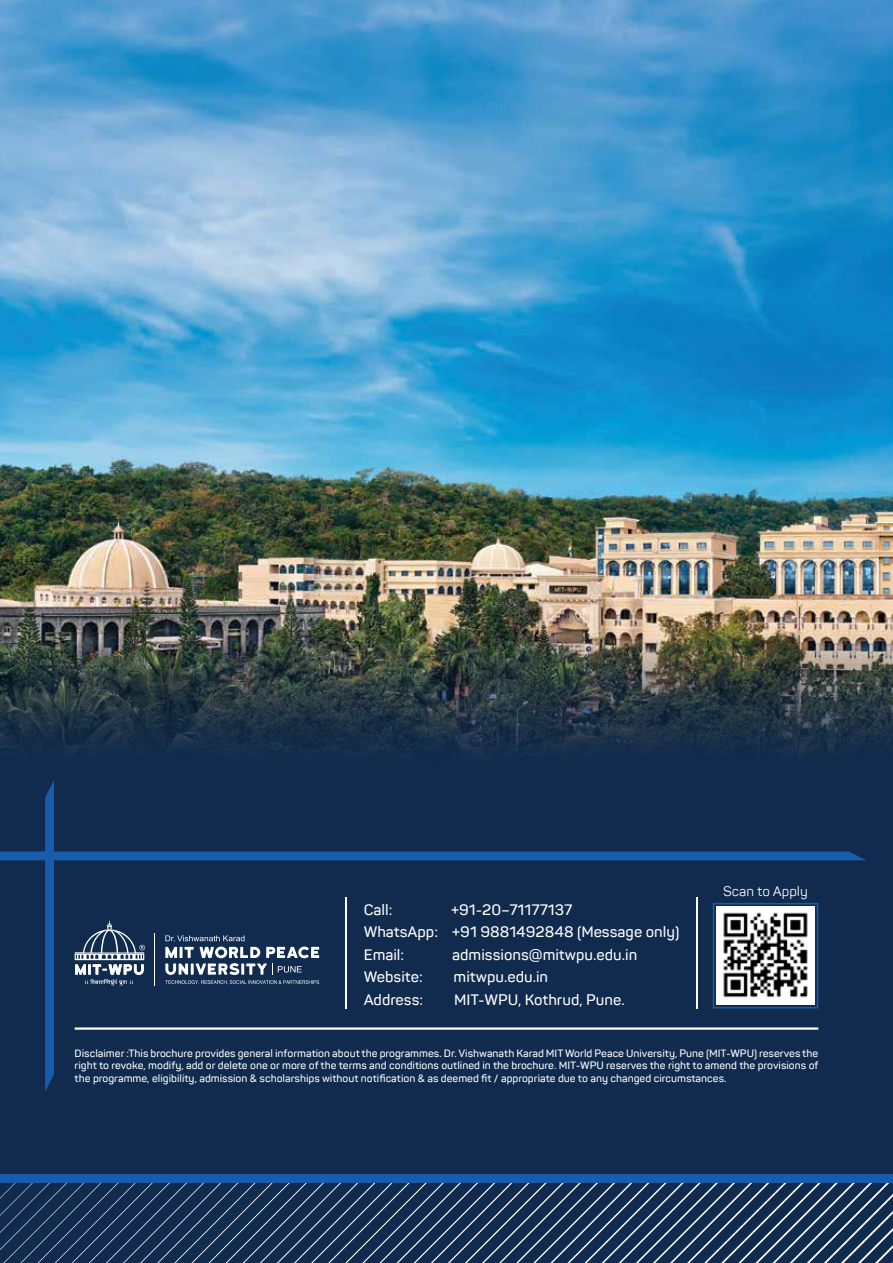
<style>
.page{position:relative;width:893px;height:1263px;background:#fff}
.page>*{position:absolute;margin:0;border:0;box-sizing:border-box;transform-origin:0 0}
.t1{font:600 15px/22.5px "Panton";color:#fff}
.t2{font:13.5px "Panton";color:#fff}
.t3{font:600 10.5px/12.6px "Panton";color:#fff;text-align:justify}
</style>
<div class="page">
<img style="left:0;top:0;width:893px;height:610px">
<div style="left:0;top:870px;width:893px;height:393px;background:#102b4e"></div>
<img style="left:0;top:610px;width:893px;height:260px">
<svg style="left:0;top:1183px;width:893px;height:80px"></svg>
<div style="left:0;top:1174px;width:893px;height:9px;background:#175dab"></div>
<svg style="left:0;top:780px;width:866px;height:312px"></svg>
<div style="left:713px;top:903px;width:105px;height:105px;border:2px solid #175dab"></div>
<img style="left:717px;top:907px;width:97px;height:97px">
<hr style="left:75px;top:1027px;width:743px;height:3px;background:#fff">
<h1 class="t1" style="left:364px;top:898px;width:30px">Call:</h1>
<h1 class="t1" style="left:364px;top:898px;width:317px;text-indent:87px">+91-20–71177137<br>WhatsApp: +91 9881492848 (Message only)<br>Email:</h1>
<h1 class="t1" style="left:452px;top:943px;width:187px">admissions@mitwpu.edu.in</h1>
<h1 class="t1" style="left:364px;top:966px;width:61px">Website:</h1>
<h1 class="t1" style="left:454px;top:966px;width:96px">mitwpu.edu.in</h1>
<h1 class="t1" style="left:364px;top:988px;width:61px">Address:</h1>
<h1 class="t1" style="left:454px;top:988px;width:172px">MIT-WPU, Kothrud, Pune.</h1>
<p class="t2" style="left:723px;top:883px;width:86px">Scan to Apply</p>
<p class="t3" style="left:75px;top:1047px;width:745px">Disclaimer :This brochure provides general information about the programmes. Dr. Vishwanath Karad MIT World Peace University, Pune (MIT-WPU) reserves the right to revoke, modify, add or delete one or more of the terms and conditions outlined in the brochure. MIT-WPU reserves the right to amend the provisions of the programme, eligibility, admission &amp; scholarships without notification &amp; as deemed fit / appropriate due to any changed circumstances.</p>
</div>
